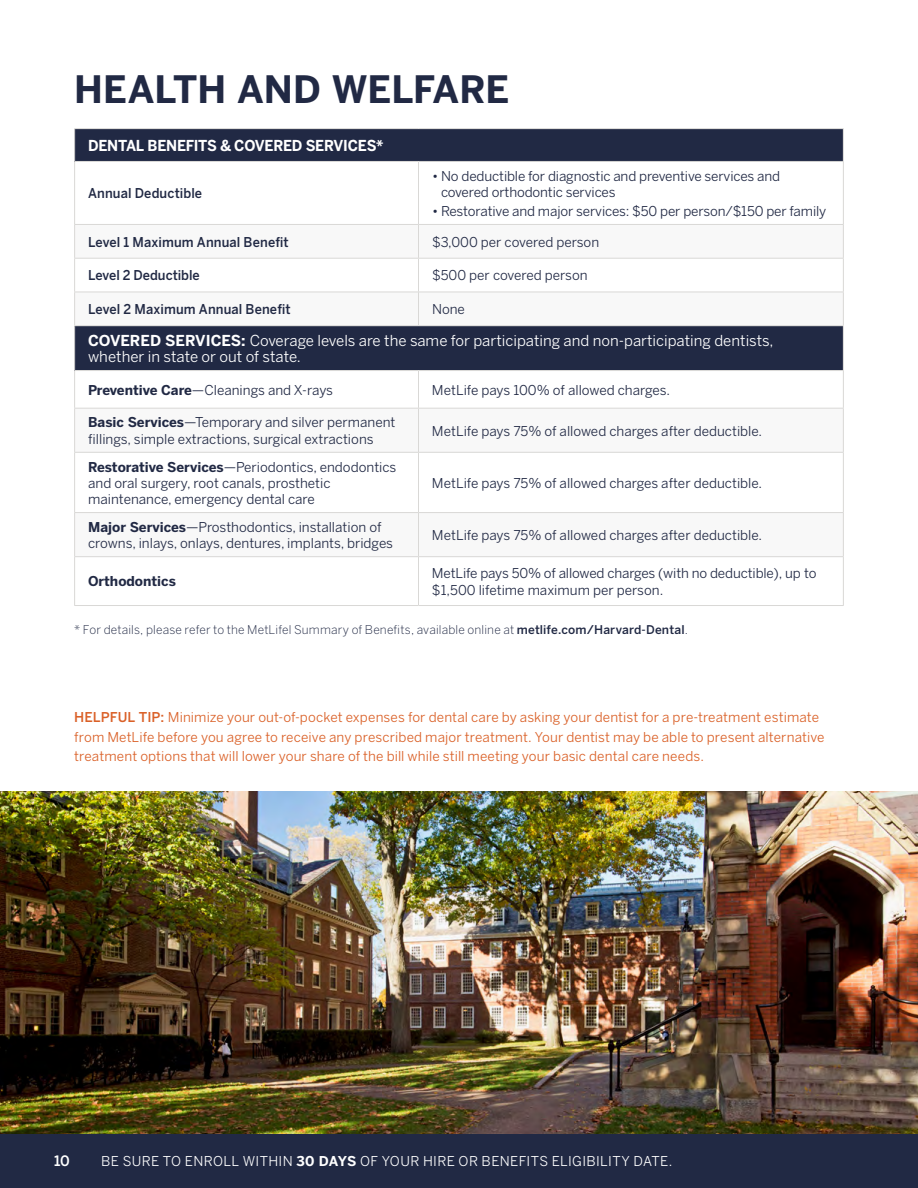
<style>
.page{position:relative;width:918px;height:1188px;background:#fff}
.page>*{position:absolute;margin:0;border:0;box-sizing:border-box;transform-origin:0 0}
.t1{font:700 37.5px "Benton Sans";color:#212944}
.t2{font:15px/15.8px "Benton Sans";color:#fff}
.t3{font:700 15px "Benton Sans";letter-spacing:-.02em;color:#fff;scale:.95 1}
.t4{font:500 14.25px "Benton Sans";color:#fff}
.t5{font:13.5px/16.2px "Benton Sans";color:#212944}
.t6{font:13.5px/19.5px "Benton Sans";letter-spacing:.01em;color:#da6027}
.t7{font:500 13.5px "Benton Sans";letter-spacing:.01em;color:#212944;scale:.95 1}
.t8{font:13.5px "Benton Sans";letter-spacing:.025em;color:#fff}
.t9{font:700 13.5px "Benton Sans";color:#212944}
.t10{font:300 12px "Benton Sans";letter-spacing:.015em;color:#212944}
.s1{font-weight:700}
.s2{font-weight:500}
</style>
<div class="page">
<div style="left:0;top:1134px;width:918px;height:54px;background:#212944"></div>
<div style="left:75px;top:129px;width:768px;height:32px;background:#212944"></div>
<div style="left:75px;top:326px;width:768px;height:45px;background:#212944"></div>
<div style="left:75px;top:224px;width:343px;height:34px;background:#f8f8f8"></div>
<div style="left:418px;top:224px;width:425px;height:34px;background:#f8f8f8"></div>
<div style="left:75px;top:292px;width:343px;height:34px;background:#f8f8f8"></div>
<div style="left:418px;top:292px;width:425px;height:34px;background:#f8f8f8"></div>
<div style="left:75px;top:408px;width:343px;height:44px;background:#f8f8f8"></div>
<div style="left:418px;top:408px;width:425px;height:44px;background:#f8f8f8"></div>
<div style="left:75px;top:513px;width:343px;height:44px;background:#f8f8f8"></div>
<div style="left:418px;top:513px;width:425px;height:44px;background:#f8f8f8"></div>
<hr style="left:74px;top:128px;width:344px;height:1px;background:#d9d8d6">
<hr style="left:74px;top:129px;width:1px;height:32px;background:#d9d8d6">
<hr style="left:418px;top:128px;width:426px;height:1px;background:#d9d8d6">
<hr style="left:843px;top:129px;width:1px;height:32px;background:#d9d8d6">
<hr style="left:74px;top:161px;width:344px;height:1px;background:#d9d8d6">
<hr style="left:74px;top:162px;width:1px;height:62px;background:#d9d8d6">
<hr style="left:418px;top:161px;width:426px;height:1px;background:#d9d8d6">
<hr style="left:418px;top:162px;width:1px;height:62px;background:#d9d8d6">
<hr style="left:843px;top:162px;width:1px;height:62px;background:#d9d8d6">
<hr style="left:74px;top:259px;width:1px;height:33px;background:#d9d8d6">
<hr style="left:418px;top:259px;width:1px;height:33px;background:#d9d8d6">
<hr style="left:843px;top:259px;width:1px;height:33px;background:#d9d8d6">
<hr style="left:74px;top:326px;width:1px;height:44px;background:#d9d8d6">
<hr style="left:843px;top:326px;width:1px;height:44px;background:#d9d8d6">
<hr style="left:74px;top:370px;width:344px;height:1px;background:#d9d8d6">
<hr style="left:74px;top:371px;width:1px;height:37px;background:#d9d8d6">
<hr style="left:418px;top:370px;width:426px;height:1px;background:#d9d8d6">
<hr style="left:418px;top:371px;width:1px;height:37px;background:#d9d8d6">
<hr style="left:843px;top:371px;width:1px;height:37px;background:#d9d8d6">
<hr style="left:74px;top:453px;width:1px;height:59px;background:#d9d8d6">
<hr style="left:418px;top:453px;width:1px;height:59px;background:#d9d8d6">
<hr style="left:843px;top:453px;width:1px;height:59px;background:#d9d8d6">
<hr style="left:74px;top:557px;width:1px;height:48px;background:#d9d8d6">
<hr style="left:418px;top:557px;width:1px;height:48px;background:#d9d8d6">
<hr style="left:843px;top:557px;width:1px;height:48px;background:#d9d8d6">
<hr style="left:74px;top:605px;width:344px;height:1px;background:#d9d8d6">
<hr style="left:418px;top:605px;width:426px;height:1px;background:#d9d8d6">
<hr style="left:74px;top:224px;width:344px;height:1px;background:#d9d8d6">
<hr style="left:74px;top:225px;width:1px;height:33px;background:#d9d8d6">
<hr style="left:74px;top:258px;width:344px;height:1px;background:#d9d8d6">
<hr style="left:418px;top:224px;width:426px;height:1px;background:#d9d8d6">
<hr style="left:418px;top:225px;width:1px;height:33px;background:#d9d8d6">
<hr style="left:843px;top:225px;width:1px;height:33px;background:#d9d8d6">
<hr style="left:418px;top:258px;width:426px;height:1px;background:#d9d8d6">
<hr style="left:74px;top:292px;width:344px;height:1px;background:#d9d8d6">
<hr style="left:74px;top:292px;width:1px;height:33px;background:#d9d8d6">
<hr style="left:74px;top:325px;width:344px;height:1px;background:#d9d8d6">
<hr style="left:418px;top:292px;width:426px;height:1px;background:#d9d8d6">
<hr style="left:418px;top:292px;width:1px;height:33px;background:#d9d8d6">
<hr style="left:843px;top:292px;width:1px;height:33px;background:#d9d8d6">
<hr style="left:418px;top:325px;width:426px;height:1px;background:#d9d8d6">
<hr style="left:74px;top:408px;width:344px;height:1px;background:#d9d8d6">
<hr style="left:74px;top:409px;width:1px;height:43px;background:#d9d8d6">
<hr style="left:74px;top:452px;width:344px;height:1px;background:#d9d8d6">
<hr style="left:418px;top:408px;width:426px;height:1px;background:#d9d8d6">
<hr style="left:418px;top:409px;width:1px;height:43px;background:#d9d8d6">
<hr style="left:843px;top:409px;width:1px;height:43px;background:#d9d8d6">
<hr style="left:418px;top:452px;width:426px;height:1px;background:#d9d8d6">
<hr style="left:74px;top:512px;width:344px;height:1px;background:#d9d8d6">
<hr style="left:74px;top:513px;width:1px;height:43px;background:#d9d8d6">
<hr style="left:74px;top:556px;width:344px;height:1px;background:#d9d8d6">
<hr style="left:418px;top:512px;width:426px;height:1px;background:#d9d8d6">
<hr style="left:418px;top:513px;width:1px;height:43px;background:#d9d8d6">
<hr style="left:843px;top:513px;width:1px;height:43px;background:#d9d8d6">
<hr style="left:418px;top:556px;width:426px;height:1px;background:#d9d8d6">
<img style="left:0;top:792px;width:918px;height:342px">
<h1 class="t1" style="left:74px;top:61px;width:437px">HEALTH AND WELFARE</h1>
<p class="t3" style="left:88px;top:134px;width:312px">DENTAL BENEFITS &amp; COVERED SERVICES*</p>
<p class="t7" style="left:88px;top:185px;width:122px">Annual Deductible</p>
<p class="t5" style="left:441px;top:168px;width:341px;text-indent:-9px">• No deductible for diagnostic and preventive services and covered orthodontic services</p>
<p class="t5" style="left:432px;top:203px;width:396px">• Restorative and major services: $50 per person/$150 per family</p>
<p class="t7" style="left:88px;top:234px;width:213px">Level 1 Maximum Annual Beneft</p>
<p class="t5" style="left:432px;top:233px;width:169px">$3,000 per covered person</p>
<p class="t7" style="left:88px;top:267px;width:119px">Level 2 Deductible</p>
<p class="t5" style="left:432px;top:267px;width:157px">$500 per covered person</p>
<p class="t7" style="left:88px;top:301px;width:215px">Level 2 Maximum Annual Beneft</p>
<p class="t5" style="left:432px;top:301px;width:35px">None</p>
<p class="t2" style="left:88px;top:333px;width:687px"><span class="s1">COVERED SERVICES:</span> Coverage levels are the same for participating and non-participating dentists, whether in state or out of state.</p>
<p class="t5" style="left:88px;top:382px;width:246px"><span class="s1">Preventive Care</span>—Cleanings and X-rays</p>
<p class="t5" style="left:432px;top:382px;width:240px">MetLife pays 100% of allowed charges.</p>
<p class="t5" style="left:88px;top:414px;width:309px"><span class="s1">Basic Services</span>—Temporary and silver permanent fllings, simple extractions, surgical extractions</p>
<p class="t5" style="left:432px;top:422px;width:332px">MetLife pays 75% of allowed charges after deductible.</p>
<p class="t5" style="left:88px;top:458px;width:310px"><span class="s1">Restorative Services</span>—Periodontics, endodontics and oral surgery, root canals, prosthetic maintenance, emergency dental care</p>
<p class="t5" style="left:432px;top:475px;width:332px">MetLife pays 75% of allowed charges after deductible.</p>
<p class="t5" style="left:88px;top:519px;width:306px"><span class="s1">Major Services</span>—Prosthodontics, installation of crowns, inlays, onlays, dentures, implants, bridges</p>
<p class="t5" style="left:432px;top:527px;width:332px">MetLife pays 75% of allowed charges after deductible.</p>
<p class="t9" style="left:88px;top:572px;width:89px">Orthodontics</p>
<p class="t5" style="left:432px;top:565px;width:386px">MetLife pays 50% of allowed charges (with no deductible), up to $1,500 lifetime maximum per person.</p>
<p class="t10" style="left:74px;top:623px;width:615px">* For details, please refer to the MetLifel Summary of Benefts, available online at <span class="s2">metlife.com/Harvard-Dental</span>.</p>
<p class="t6" style="left:74px;top:708px;width:752px"><span class="s2">HELPFUL TIP:</span> Minimize your out-of-pocket expenses for dental care by asking your dentist for a pre-treatment estimate from MetLife before you agree to receive any prescribed major treatment. Your dentist may be able to present alternative treatment options that will lower your share of the bill while still meeting your basic dental care needs.</p>
<p class="t4" style="left:54px;top:1153px;width:17px">10</p>
<p class="t8" style="left:101px;top:1153px;width:573px">BE SURE TO ENROLL WITHIN <span class="s1">30 DAYS</span> OF YOUR HIRE OR BENEFITS ELIGIBILITY DATE.</p>
</div>
